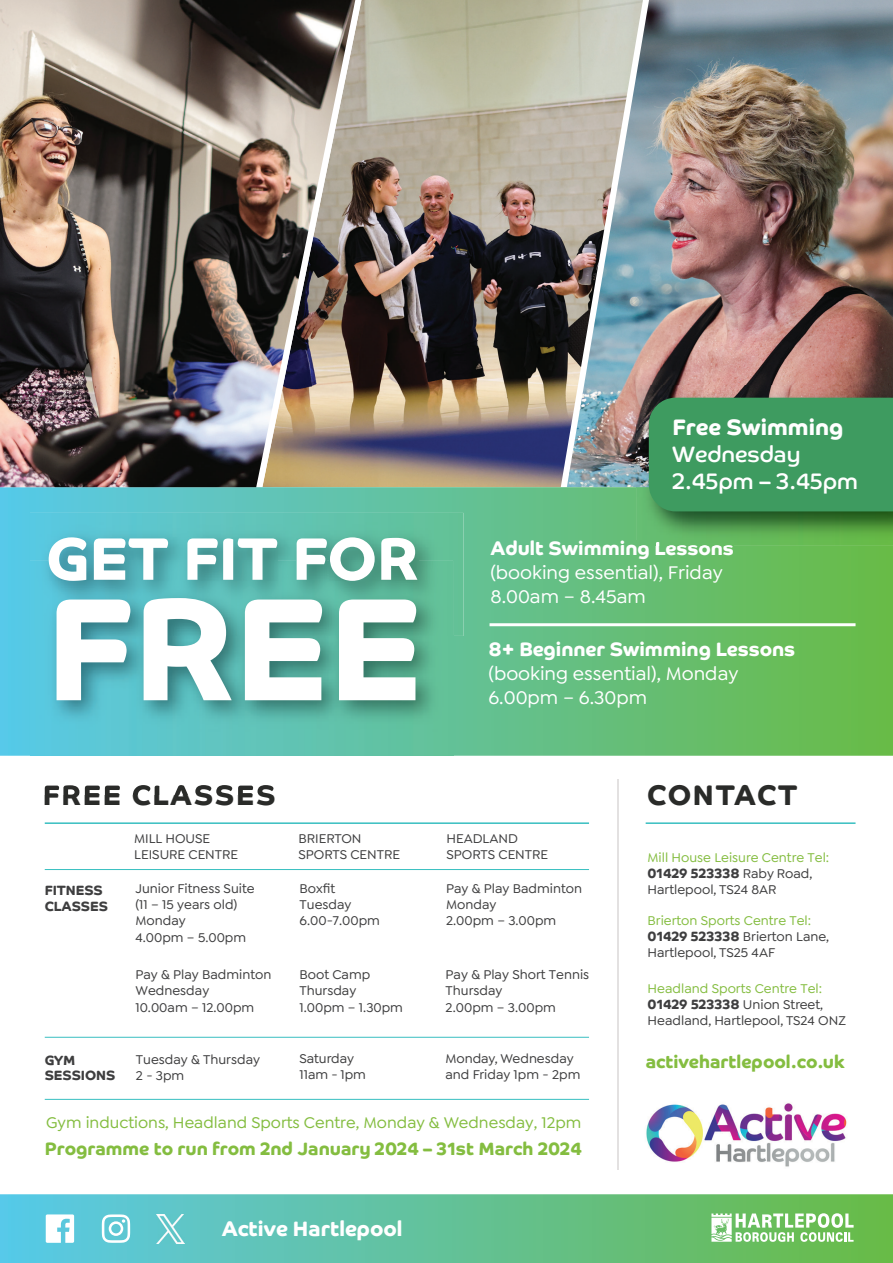
<style>
.page{position:relative;width:893px;height:1263px;background:#fff}
.page>*{position:absolute;margin:0;border:0;box-sizing:border-box;transform-origin:0 0}
.t1{font:700 146.85px "Co Headline";color:#fff}
.t2{font:700 60.15px "Co Headline";color:#fff}
.t3{font:700 28.5px "Co Headline";letter-spacing:.06em;color:#2a2b29}
.t4{font:22.5px/27px "Co Headline";color:#fff}
.t5{font:700 22.5px "Co Headline";color:#fff}
.t6{font:700 21px "Co Headline";color:#fff}
.t7{font:500 19.5px/24px "Goldplay";color:#fff}
.t8{font:700 19.5px "Co Headline";color:#fff}
.t9{font:700 18px "Co Headline";color:#84bd40}
.t10{font:500 16.5px "Goldplay";color:#84bd40}
.t11{font:500 13.5px/16.2px "Goldplay";color:#3e3e3f}
.t12{font:700 13.5px/16.2px "Co Headline";color:#3e3e3f}
.t13{font:500 13.5px "Goldplay";color:#84bd40}
.s1{font-family:"Goldplay";font-weight:500}
.s2{color:#84bd40}
.s3{font-family:"Co Headline";font-weight:700}
</style>
<div class="page">
<img style="left:361px;top:0;width:180px;height:487px">
<img style="left:655px;top:0;width:238px;height:385px">
<img style="left:541px;top:0;width:114px;height:487px">
<svg style="left:355px;top:0;width:6px;height:487px;background:#6d6055"></svg>
<svg style="left:0;top:487px;width:893px;height:269px;background:#64bf7f"></svg>
<img style="left:0;top:0;width:355px;height:487px">
<svg style="left:0;top:1194px;width:893px;height:69px;background:#62c199"></svg>
<hr style="left:617px;top:779px;width:2px;height:390px;background:#e3e1e1">
<img style="left:646px;top:1103px;width:201px;height:64px">
<img style="left:30px;top:513px;width:434px;height:123px">
<img style="left:49px;top:537px;width:229px;height:24px">
<img style="left:297px;top:538px;width:30px;height:23px">
<img style="left:330px;top:537px;width:89px;height:24px">
<img style="left:30px;top:561px;width:423px;height:234px">
<img style="left:45px;top:785px;width:123px;height:10px">
<img style="left:170px;top:785px;width:22px;height:10px">
<img style="left:195px;top:785px;width:17px;height:10px">
<img style="left:216px;top:785px;width:37px;height:10px">
<img style="left:257px;top:785px;width:17px;height:10px">
<img style="left:49px;top:561px;width:229px;height:20px">
<img style="left:297px;top:561px;width:30px;height:19px">
<img style="left:330px;top:561px;width:89px;height:20px">
<hr style="left:45px;top:822px;width:544px;height:2px;background:#38bfc1">
<hr style="left:646px;top:822px;width:209px;height:2px;background:#38bfc1">
<hr style="left:45px;top:869px;width:544px;height:1px;background:#38bfc1">
<hr style="left:45px;top:1037px;width:544px;height:1px;background:#38bfc1">
<hr style="left:45px;top:1099px;width:544px;height:1px;background:#38bfc1">
<hr style="left:489px;top:623px;width:366px;height:3px;background:#fff">
<svg style="left:44px;top:1214px;width:30px;height:29px"></svg>
<svg style="left:101px;top:1214px;width:29px;height:29px"></svg>
<img style="left:156px;top:1214px;width:29px;height:29px">
<svg style="left:710px;top:1213px;width:144px;height:29px"></svg>
<img style="left:636px;top:385px;width:257px;height:161px">
<img style="left:636px;top:541px;width:97px;height:5px">
<div style="left:649px;top:398px;width:244px;height:113px;background:#3e9b60"></div>
<h2 class="t2" style="left:46px;top:524px;width:374px">GET FIT FOR</h2>
<h1 class="t1" style="left:46px;top:564px;width:378px">FREE</h1>
<h3 class="t5" style="left:672px;top:414px;width:172px">Free Swimming</h3>
<h3 class="t4" style="left:672px;top:441px;width:187px">Wednesday<br>2.45pm – 3.45pm</h3>
<h3 class="t8" style="left:490px;top:537px;width:245px">Adult Swimming Lessons</h3>
<h3 class="t7" style="left:490px;top:561px;width:234px">(booking essential), Friday<br>8.00am – 8.45am</h3>
<h3 class="t8" style="left:488px;top:638px;width:308px">8+ Beginner Swimming Lessons</h3>
<h3 class="t7" style="left:488px;top:661px;width:252px">(booking essential), Monday<br>6.00pm – 6.30pm</h3>
<h3 class="t3" style="left:43px;top:779px;width:234px">FREE CLASSES</h3>
<h3 class="t3" style="left:647px;top:779px;width:152px">CONTACT</h3>
<p class="t12" style="left:45px;top:882px;width:65px">FITNESS<br>CLASSES</p>
<p class="t12" style="left:45px;top:1053px;width:72px;line-height:14.7px">GYM<br>SESSIONS</p>
<p class="t11" style="left:134px;top:830px;width:105px">MILL HOUSE<br>LEISURE CENTRE</p>
<p class="t11" style="left:135px;top:880px;width:121px">Junior Fitness Suite (11 – 15 years old)<br>Monday<br>4.00pm – 5.00pm</p>
<p class="t11" style="left:298px;top:830px;width:103px">BRIERTON<br>SPORTS CENTRE</p>
<p class="t11" style="left:446px;top:830px;width:103px">HEADLAND<br>SPORTS CENTRE</p>
<p class="t11" style="left:300px;top:880px;width:82px">Boxfit<br>Tuesday<br>6.00-7.00pm</p>
<p class="t11" style="left:446px;top:880px;width:138px">Pay &amp; Play Badminton<br>Monday<br>2.00pm – 3.00pm</p>
<p class="t11" style="left:135px;top:966px;width:138px">Pay &amp; Play Badminton<br>Wednesday<br>10.00am – 12.00pm</p>
<p class="t11" style="left:299px;top:966px;width:105px">Boot Camp<br>Thursday<br>1.00pm – 1.30pm</p>
<p class="t11" style="left:446px;top:966px;width:145px">Pay &amp; Play Short Tennis<br>Thursday<br>2.00pm – 3.00pm</p>
<p class="t11" style="left:136px;top:1051px;width:126px">Tuesday &amp; Thursday<br>2 - 3pm</p>
<p class="t11" style="left:299px;top:1050px;width:68px">Saturday<br>11am - 1pm</p>
<p class="t11" style="left:445px;top:1050px;width:136px">Monday, Wednesday and Friday 1pm - 2pm</p>
<p class="t10" style="left:46px;top:1113px;width:537px">Gym inductions, Headland Sports Centre, Monday &amp; Wednesday, 12pm</p>
<h3 class="t9" style="left:45px;top:1138px;width:539px">Programme to run from 2nd January 2024 – 31st March 2024</h3>
<h3 class="t6" style="left:222px;top:1216px;width:182px">Active Hartlepool</h3>
<p class="t13" style="left:648px;top:849px;width:183px">Mill House Leisure Centre Tel:</p>
<p class="t12" style="left:648px;top:865px;width:166px">01429 523338 <span class="s1">Raby Road,</span></p>
<p class="t11" style="left:648px;top:882px;width:130px">Hartlepool, TS24 8AR</p>
<p class="t11" style="left:648px;top:912px;width:183px"><span class="s2">Brierton Sports Centre Tel:<br></span><span class="s3">01429 523338</span> Brierton Lane,<br>Hartlepool, TS25 4AF</p>
<p class="t11" style="left:648px;top:980px;width:200px"><span class="s2">Headland Sports Centre Tel:<br></span><span class="s3">01429 523338</span> Union Street,<br>Headland, Hartlepool, TS24 ONZ</p>
<h3 class="t9" style="left:646px;top:1051px;width:201px">activehartlepool.co.uk</h3>
</div>
